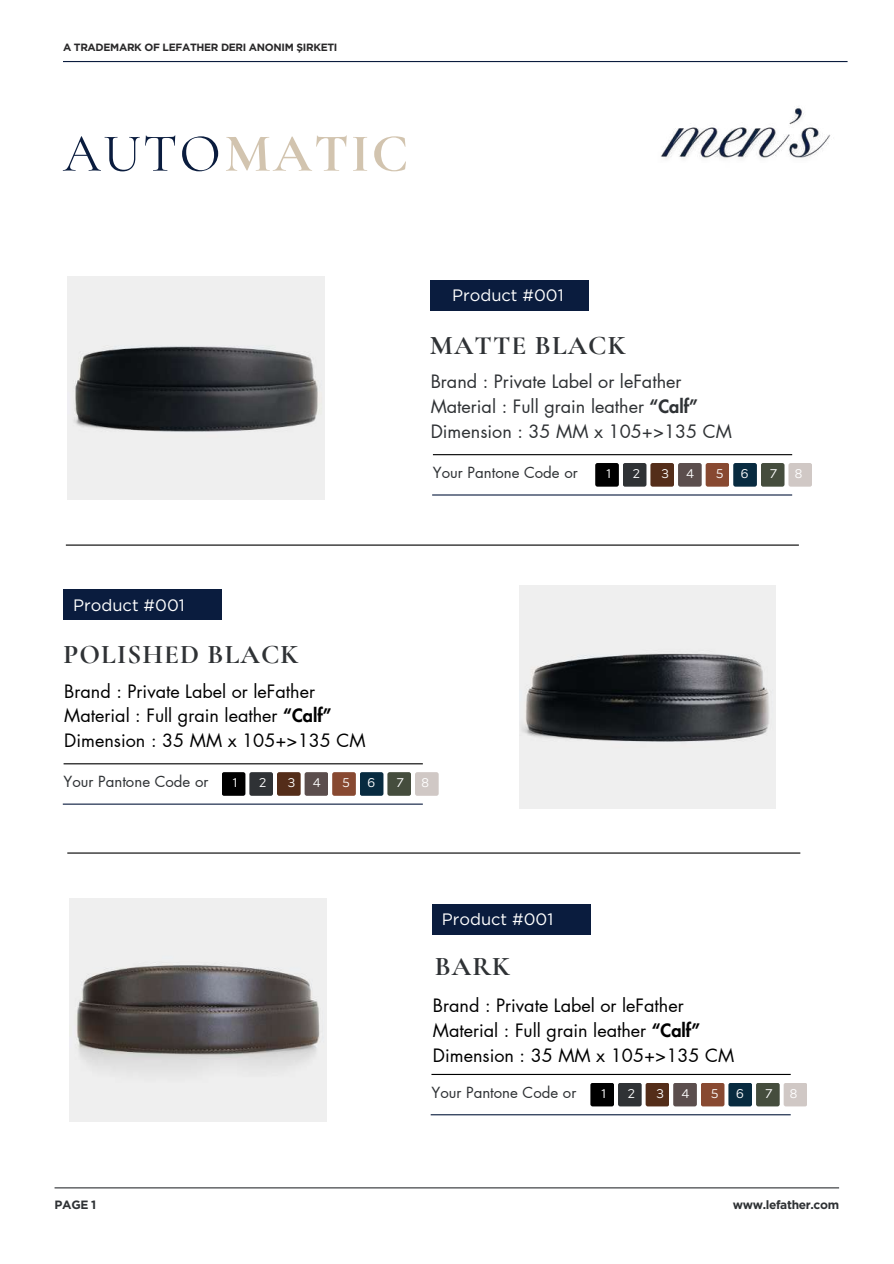
<style>
.page{position:relative;width:894px;height:1264px;background:#fff}
.page>*{position:absolute;margin:0;border:0;box-sizing:border-box;transform-origin:0 0}
.t1{font:700 54px "Cormorant Garamond";letter-spacing:.04em;color:#d2c4af}
.t2{font:700 27px "Cormorant Garamond";letter-spacing:.04em;color:#2f3235}
.t3{font:18px/24.8px "Futura LT Pro";color:#000}
.t4{font:18px/24.8px "Futura LT Pro";color:#2f3235}
.t5{font:16.5px "Gotham";color:#fff}
.t6{font:15px "Futura LT Pro";color:#2f3235}
.t7{font:12.6px "Acherus Grotesque";color:#fff}
.t8{font:700 12px "Gotham";letter-spacing:-.03em;color:#2f3235}
.t9{font:700 10.5px "Gotham";letter-spacing:-.03em;color:#292829}
.s1{font-weight:400;color:#0a1c3e}
.s2{font-weight:800}
</style>
<div class="page">
<hr style="left:63px;top:61px;width:784px;height:1px;background:#0a1c3e">
<hr style="left:55px;top:1187px;width:783px;height:1px;background:#2f3235">
<hr style="left:66px;top:544px;width:732px;height:1px;background:#000">
<hr style="left:67px;top:852px;width:733px;height:1px;background:#000">
<img style="left:519px;top:586px;width:256px;height:222px">
<img style="left:67px;top:277px;width:257px;height:222px">
<img style="left:69px;top:898px;width:257px;height:223px">
<img style="left:661px;top:108px;width:170px;height:51px">
<div style="left:432px;top:904px;width:158px;height:30px;background:#0a1c3e"></div>
<hr style="left:431px;top:1073px;width:359px;height:1px;background:#000">
<hr style="left:430px;top:1114px;width:360px;height:1px;background:#0a1c3e">
<div style="left:590px;top:1082px;width:24px;height:24px;background:#000;border-radius:2px"></div>
<div style="left:617px;top:1082px;width:24px;height:24px;background:#2f3235;border-radius:2px"></div>
<div style="left:645px;top:1082px;width:24px;height:24px;background:#542d19;border-radius:2px"></div>
<div style="left:673px;top:1082px;width:23px;height:24px;background:#5b4e4d;border-radius:2px"></div>
<div style="left:700px;top:1082px;width:24px;height:24px;background:#884931;border-radius:2px"></div>
<div style="left:728px;top:1082px;width:23px;height:24px;background:#082b40;border-radius:2px"></div>
<div style="left:755px;top:1082px;width:24px;height:24px;background:#454d3d;border-radius:2px"></div>
<div style="left:783px;top:1082px;width:24px;height:24px;background:#d0c8c5;border-radius:2px"></div>
<div style="left:63px;top:589px;width:159px;height:31px;background:#0a1c3e"></div>
<hr style="left:64px;top:763px;width:358px;height:1px;background:#000">
<hr style="left:63px;top:803px;width:359px;height:1px;background:#0a1c3e">
<div style="left:222px;top:772px;width:23px;height:23px;background:#000;border-radius:2px"></div>
<div style="left:249px;top:772px;width:24px;height:23px;background:#2f3235;border-radius:2px"></div>
<div style="left:277px;top:772px;width:23px;height:23px;background:#542d19;border-radius:2px"></div>
<div style="left:304px;top:772px;width:24px;height:23px;background:#5b4e4d;border-radius:2px"></div>
<div style="left:332px;top:772px;width:24px;height:23px;background:#884931;border-radius:2px"></div>
<div style="left:360px;top:772px;width:23px;height:23px;background:#082b40;border-radius:2px"></div>
<div style="left:387px;top:772px;width:24px;height:23px;background:#454d3d;border-radius:2px"></div>
<div style="left:415px;top:772px;width:23px;height:23px;background:#d0c8c5;border-radius:2px"></div>
<div style="left:430px;top:280px;width:158px;height:31px;background:#0a1c3e"></div>
<hr style="left:433px;top:454px;width:359px;height:1px;background:#000">
<hr style="left:432px;top:494px;width:360px;height:1px;background:#0a1c3e">
<div style="left:595px;top:463px;width:23px;height:23px;background:#000;border-radius:2px"></div>
<div style="left:622px;top:463px;width:24px;height:23px;background:#2f3235;border-radius:2px"></div>
<div style="left:650px;top:463px;width:24px;height:23px;background:#542d19;border-radius:2px"></div>
<div style="left:677px;top:463px;width:24px;height:23px;background:#5b4e4d;border-radius:2px"></div>
<div style="left:705px;top:463px;width:24px;height:23px;background:#884931;border-radius:2px"></div>
<div style="left:733px;top:463px;width:23px;height:23px;background:#082b40;border-radius:2px"></div>
<div style="left:760px;top:463px;width:24px;height:23px;background:#454d3d;border-radius:2px"></div>
<div style="left:788px;top:463px;width:23px;height:23px;background:#d0c8c5;border-radius:2px"></div>
<p class="t9" style="left:63px;top:41px;width:276px">A TRADEMARK OF LEFATHER DERI ANONIM ŞIRKETI</p>
<h1 class="t1" style="left:63px;top:121px;width:347px"><span class="s1">AUTO</span>MATIC</h1>
<p class="t5" style="left:452px;top:285px;width:113px">Product #001</p>
<h2 class="t2" style="left:430px;top:329px;width:197px">MATTE BLACK</h2>
<p class="t4" style="left:430px;top:370px;width:303px">Brand : Private Label or leFather<br>Material : Full grain leather <span class="s2">“Calf”<br></span>Dimension : 35 MM x 105+&gt;135 CM</p>
<p class="t6" style="left:433px;top:466px;width:146px">Your Pantone Code or</p>
<p class="t7" style="left:606px;top:469px;width:6px">1</p>
<p class="t7" style="left:632px;top:469px;width:9px">2</p>
<p class="t7" style="left:661px;top:469px;width:9px">3</p>
<p class="t7" style="left:686px;top:469px;width:10px">4</p>
<p class="t7" style="left:715px;top:469px;width:9px">5</p>
<p class="t7" style="left:740px;top:469px;width:9px">6</p>
<p class="t7" style="left:770px;top:469px;width:9px">7</p>
<p class="t7" style="left:794px;top:469px;width:9px">8</p>
<p class="t5" style="left:73px;top:595px;width:113px">Product #001</p>
<h2 class="t2" style="left:63px;top:638px;width:236px">POLISHED BLACK</h2>
<p class="t3" style="left:64px;top:679px;width:303px">Brand : Private Label or leFather<br>Material : Full grain leather <span class="s2">“Calf”<br></span>Dimension : 35 MM x 105+&gt;135 CM</p>
<p class="t6" style="left:64px;top:775px;width:146px">Your Pantone Code or</p>
<p class="t7" style="left:233px;top:778px;width:6px">1</p>
<p class="t7" style="left:259px;top:778px;width:9px">2</p>
<p class="t7" style="left:288px;top:778px;width:9px">3</p>
<p class="t7" style="left:313px;top:778px;width:10px">4</p>
<p class="t7" style="left:342px;top:778px;width:9px">5</p>
<p class="t7" style="left:367px;top:778px;width:9px">6</p>
<p class="t7" style="left:396px;top:778px;width:9px">7</p>
<p class="t7" style="left:421px;top:778px;width:9px">8</p>
<p class="t5" style="left:441px;top:909px;width:113px">Product #001</p>
<h2 class="t2" style="left:434px;top:949px;width:77px">BARK</h2>
<p class="t3" style="left:433px;top:993px;width:303px">Brand : Private Label or leFather<br>Material : Full grain leather <span class="s2">“Calf”<br></span>Dimension : 35 MM x 105+&gt;135 CM</p>
<p class="t8" style="left:55px;top:1197px;width:43px">PAGE 1</p>
<p class="t6" style="left:431px;top:1085px;width:146px">Your Pantone Code or</p>
<p class="t7" style="left:601px;top:1088px;width:6px">1</p>
<p class="t7" style="left:627px;top:1088px;width:9px">2</p>
<p class="t7" style="left:656px;top:1088px;width:9px">3</p>
<p class="t7" style="left:681px;top:1088px;width:10px">4</p>
<p class="t7" style="left:711px;top:1088px;width:9px">5</p>
<p class="t7" style="left:735px;top:1088px;width:9px">6</p>
<p class="t7" style="left:765px;top:1088px;width:9px">7</p>
<p class="t7" style="left:789px;top:1088px;width:9px">8</p>
<p class="t8" style="left:732px;top:1197px;width:108px">www.lefather.com</p>
</div>
